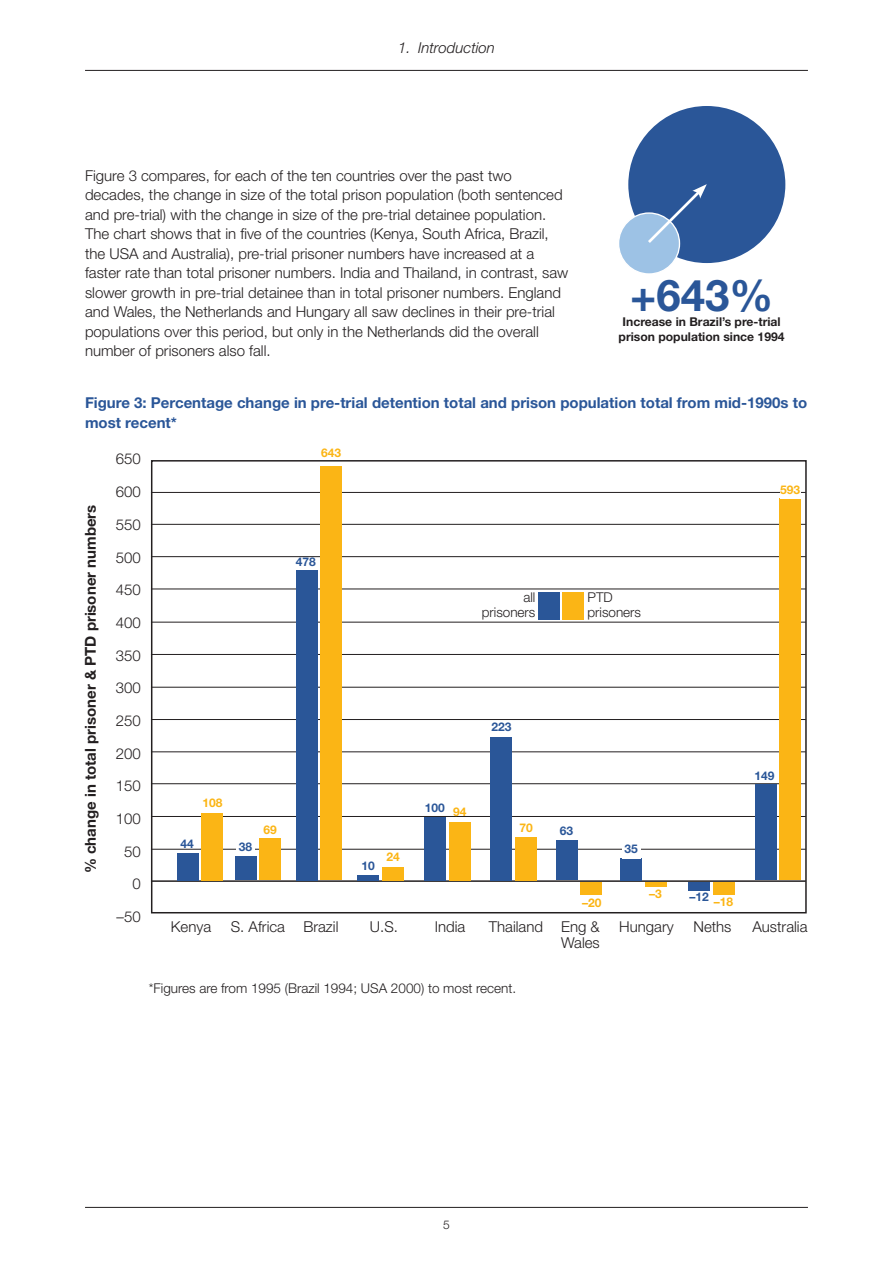
<style>
.page{position:relative;width:893px;height:1263px;background:#fff}
.page>*{position:absolute;margin:0;border:0;box-sizing:border-box;transform-origin:0 0}
.b-head{font:700 43.8px "Helvetica Neue LT Std";color:#2a5698}
.text{font:300 15px/19.5px "Helvetica Neue LT Std";color:#231f20}
.table_title{font:700 15px/19.5px "Helvetica Neue LT Std";color:#2a5698}
.text-2{font:700 15px "Helvetica Neue LT Std";color:#231f20}
.t1{font:italic 300 15px "Helvetica Neue LT Std";color:#231f20}
.table_text{font:300 13.5px "Helvetica Neue LT Std";color:#231f20}
.text-3{font:300 13.5px/15px "Helvetica Neue LT Std";color:#231f20;text-align:right}
.b-head-2{font:700 12.15px "Helvetica Neue LT Std";color:#231f20}
.text-4{font:700 12px "Helvetica Neue LT Std";color:#2a5698}
.text-5{font:700 12px "Helvetica Neue LT Std";color:#fbb515}
.t2{font:300 12px "Helvetica Neue LT Std";color:#231f20}
</style>
<div class="page">
<hr style="left:85px;top:1207px;width:723px;height:1px;background:#231f20">
<hr style="left:85px;top:70px;width:723px;height:1px;background:#231f20">
<div style="left:151px;top:460px;width:656px;height:453px;border:2px solid #231f20"></div>
<hr style="left:151px;top:492px;width:655px;height:1px;background:#231f20">
<hr style="left:151px;top:524px;width:655px;height:1px;background:#231f20">
<hr style="left:151px;top:556px;width:655px;height:1px;background:#231f20">
<hr style="left:151px;top:589px;width:655px;height:1px;background:#231f20">
<hr style="left:151px;top:622px;width:655px;height:1px;background:#231f20">
<hr style="left:151px;top:654px;width:655px;height:1px;background:#231f20">
<hr style="left:151px;top:687px;width:655px;height:1px;background:#231f20">
<hr style="left:151px;top:719px;width:655px;height:1px;background:#231f20">
<hr style="left:151px;top:751px;width:655px;height:1px;background:#231f20">
<hr style="left:151px;top:783px;width:655px;height:1px;background:#231f20">
<hr style="left:151px;top:816px;width:655px;height:1px;background:#231f20">
<hr style="left:151px;top:849px;width:655px;height:1px;background:#231f20">
<hr style="left:151px;top:880px;width:655px;height:2px;background:#231f20">
<div style="left:628px;top:106px;width:157px;height:157px;background:#2a5698;border-radius:50%"></div>
<div style="left:619px;top:213px;width:60px;height:61px;background:#9dc2e5;border-radius:50%"></div>
<svg style="left:645px;top:184px;width:62px;height:62px"></svg>
<div style="left:177px;top:853px;width:21px;height:27px;background:#2a5698"></div>
<div style="left:201px;top:813px;width:22px;height:67px;background:#fbb515"></div>
<div style="left:235px;top:856px;width:21px;height:24px;background:#2a5698"></div>
<div style="left:259px;top:838px;width:22px;height:42px;background:#fbb515"></div>
<div style="left:296px;top:570px;width:21px;height:310px;background:#2a5698"></div>
<div style="left:321px;top:466px;width:21px;height:414px;background:#fbb515"></div>
<div style="left:358px;top:875px;width:21px;height:5px;background:#2a5698"></div>
<div style="left:382px;top:867px;width:22px;height:13px;background:#fbb515"></div>
<div style="left:424px;top:817px;width:22px;height:63px;background:#2a5698"></div>
<div style="left:449px;top:822px;width:22px;height:58px;background:#fbb515"></div>
<div style="left:490px;top:737px;width:22px;height:143px;background:#2a5698"></div>
<div style="left:515px;top:837px;width:21px;height:43px;background:#fbb515"></div>
<div style="left:556px;top:841px;width:21px;height:39px;background:#2a5698"></div>
<div style="left:580px;top:882px;width:22px;height:12px;background:#fbb515"></div>
<div style="left:621px;top:858px;width:21px;height:22px;background:#2a5698"></div>
<div style="left:645px;top:882px;width:21px;height:5px;background:#fbb515"></div>
<div style="left:689px;top:882px;width:21px;height:8px;background:#2a5698"></div>
<div style="left:713px;top:882px;width:21px;height:12px;background:#fbb515"></div>
<div style="left:755px;top:784px;width:21px;height:96px;background:#2a5698"></div>
<div style="left:779px;top:499px;width:22px;height:381px;background:#fbb515"></div>
<div style="left:538px;top:592px;width:21px;height:27px;background:#2a5698"></div>
<div style="left:562px;top:592px;width:22px;height:27px;background:#fbb515"></div>
<div style="left:236px;top:842px;width:19px;height:12px;background:#fff"></div>
<div style="left:622px;top:844px;width:18px;height:14px;background:#fff"></div>
<div style="left:780px;top:485px;width:21px;height:13px;background:#fff"></div>
<p class="t1" style="left:398px;top:39px;width:98px">1. Introduction</p>
<p class="text" style="left:85px;top:165px;width:485px">Figure 3 compares, for each of the ten countries over the past two decades, the change in size of the total prison population (both sentenced and pre-trial) with the change in size of the pre-trial detainee population.<br>The chart shows that in five of the countries (Kenya, South Africa, Brazil, the USA and Australia), pre-trial prisoner numbers have increased at a faster rate than total prisoner numbers. India and Thailand, in contrast, saw slower growth in pre-trial detainee than in total prisoner numbers. England and Wales, the Netherlands and Hungary all saw declines in their pre-trial populations over this period, but only in the Netherlands did the overall number of prisoners also fall.</p>
<p class="b-head" style="left:630px;top:269px;width:144px">+643%</p>
<p class="b-head-2" style="left:619px;top:329px;width:168px">prison population since 1994</p>
<p class="b-head-2" style="left:623px;top:314px;width:160px">Increase in Brazil’s pre-trial</p>
<p class="table_title" style="left:85px;top:393px;width:724px">Figure 3: Percentage change in pre-trial detention total and prison population total from mid-1990s to most recent*</p>
<p class="text-2" style="left:81px;top:873px;width:370px;rotate:-90deg">% change in total prisoner &amp; PTD prisoner numbers</p>
<p class="text" style="left:116px;top:449px;width:27px">650</p>
<p class="text" style="left:116px;top:482px;width:27px">600</p>
<p class="text" style="left:116px;top:514px;width:27px">550</p>
<p class="text" style="left:116px;top:547px;width:27px">500</p>
<p class="text" style="left:116px;top:580px;width:27px">450</p>
<p class="text" style="left:116px;top:612px;width:27px">400</p>
<p class="text" style="left:116px;top:645px;width:27px">350</p>
<p class="text" style="left:116px;top:678px;width:27px">300</p>
<p class="text" style="left:116px;top:710px;width:27px">250</p>
<p class="text" style="left:116px;top:743px;width:27px">200</p>
<p class="text" style="left:116px;top:776px;width:27px">150</p>
<p class="text" style="left:116px;top:808px;width:27px">100</p>
<p class="text" style="left:124px;top:841px;width:18px">50</p>
<p class="text" style="left:132px;top:874px;width:10px">0</p>
<p class="text" style="left:117px;top:907px;width:26px">–50</p>
<p class="text-5" style="left:321px;top:445px;width:22px">643</p>
<p class="text-4" style="left:296px;top:554px;width:22px">478</p>
<p class="text-3" style="left:482px;top:589px;width:55px">all prisoners</p>
<p class="text-3" style="left:587px;top:589px;width:55px;text-align:left">PTD prisoners</p>
<p class="text-5" style="left:780px;top:482px;width:22px">593</p>
<p class="text-5" style="left:202px;top:795px;width:22px">108</p>
<p class="text-4" style="left:180px;top:836px;width:15px">44</p>
<p class="text-4" style="left:239px;top:839px;width:15px">38</p>
<p class="text-5" style="left:264px;top:822px;width:15px">69</p>
<p class="text-4" style="left:491px;top:719px;width:22px">223</p>
<p class="text-4" style="left:362px;top:858px;width:15px">10</p>
<p class="text-5" style="left:386px;top:849px;width:15px">24</p>
<p class="text-4" style="left:425px;top:800px;width:22px">100</p>
<p class="text-5" style="left:453px;top:804px;width:15px">94</p>
<p class="text-5" style="left:520px;top:820px;width:15px">70</p>
<p class="text-4" style="left:560px;top:823px;width:15px">63</p>
<p class="text-5" style="left:582px;top:895px;width:21px">–20</p>
<p class="text-4" style="left:624px;top:841px;width:15px">35</p>
<p class="text-5" style="left:649px;top:886px;width:14px">–3</p>
<p class="text-4" style="left:754px;top:768px;width:22px">149</p>
<p class="text-4" style="left:689px;top:889px;width:21px">–12</p>
<p class="text-5" style="left:714px;top:894px;width:21px">–18</p>
<p class="text" style="left:171px;top:916px;width:42px">Kenya</p>
<p class="text" style="left:231px;top:916px;width:109px">S. Africa Brazil</p>
<p class="text" style="left:370px;top:916px;width:30px">U.S.</p>
<p class="text" style="left:435px;top:916px;width:32px">India</p>
<p class="text" style="left:489px;top:916px;width:112px">Thailand Eng &amp;</p>
<p class="text" style="left:619px;top:916px;width:56px">Hungary</p>
<p class="text" style="left:693px;top:916px;width:40px">Neths</p>
<p class="text" style="left:752px;top:916px;width:57px">Australia</p>
<p class="text" style="left:561px;top:933px;width:40px">Wales</p>
<p class="table_text" style="left:149px;top:980px;width:369px">*Figures are from 1995 (Brazil 1994; USA 2000) to most recent.</p>
<p class="t2" style="left:443px;top:1217px;width:8px">5</p>
</div>
